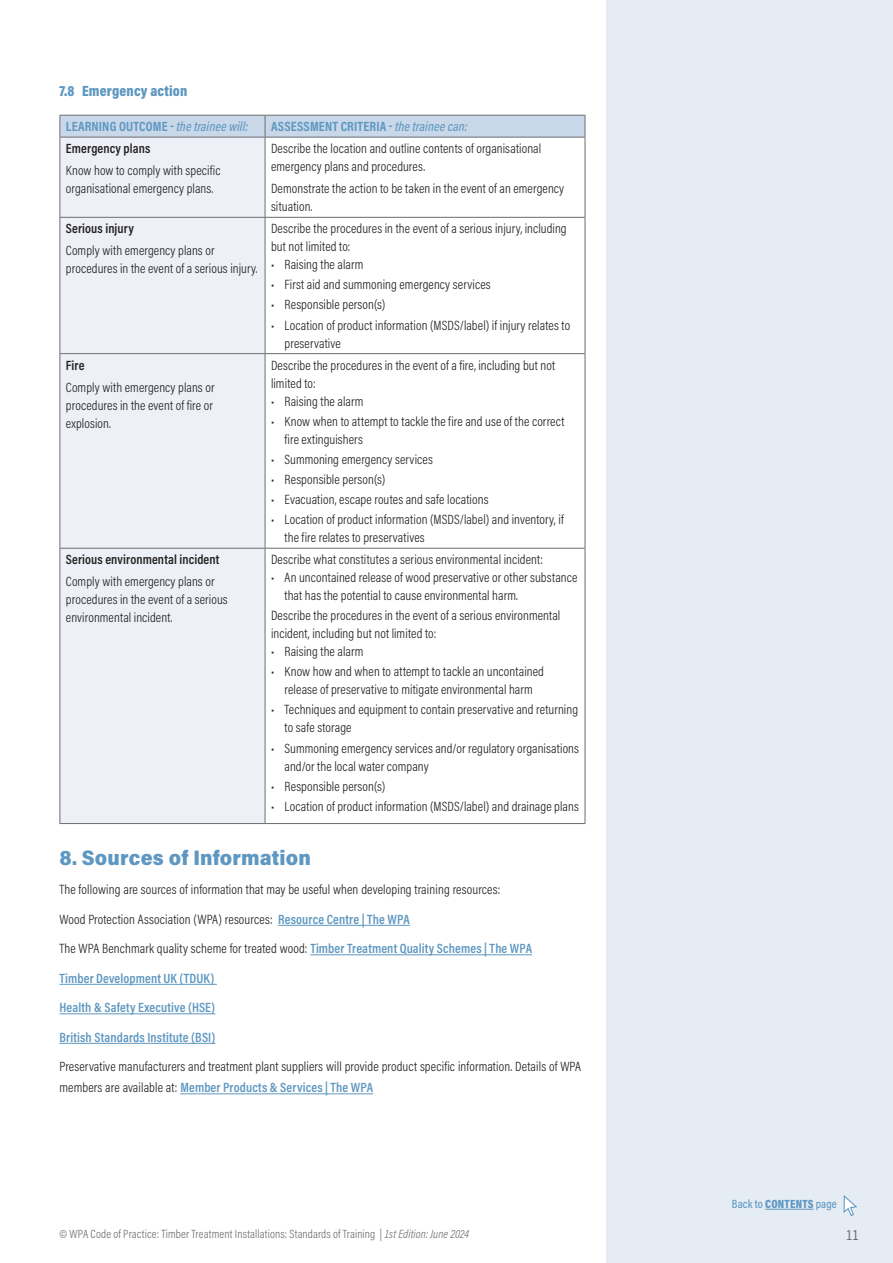
<style>
.page{position:relative;width:893px;height:1263px;background:#fff}
.page>*{position:absolute;margin:0;border:0;box-sizing:border-box;transform-origin:0 0}
.t1{font:900 21px "Acumin Pro Semi Cond";letter-spacing:.01em;color:#5e97c1}
.t2{font:900 15px "Acumin Pro Cond";letter-spacing:.01em;color:#5e97c1}
.t3{font:15px "Acumin Pro Cond";color:#6c6d70}
.t4{font:300 13.5px/18px "Acumin Pro Cond";letter-spacing:.01em;color:#231f20}
.t5{font:700 13.5px "Acumin Pro Cond";letter-spacing:.015em;color:#5e97c1}
.t6{font:600 13.5px "Acumin Pro Cond";letter-spacing:.01em;color:#231f20}
.t7{font:300 12px "Acumin Pro Cond";letter-spacing:.01em;color:#6c6d70}
.t8{font:500 12px "Acumin Pro Cond";letter-spacing:.01em;color:#5e97c1}
.s1{font-weight:500;font-style:italic}
.s2{font-weight:600;color:#5e97c1}
.s3{font-weight:900}
.s4{font-style:italic}
</style>
<div class="page">
<div style="left:607px;top:1px;width:286px;height:1262px;background:#e5ecf4"></div>
<hr style="left:278px;top:925px;width:132px;height:1px;background:#5e97c1">
<hr style="left:310px;top:954px;width:222px;height:1px;background:#5e97c1">
<hr style="left:60px;top:984px;width:157px;height:1px;background:#5e97c1">
<hr style="left:60px;top:1013px;width:155px;height:1px;background:#5e97c1">
<hr style="left:60px;top:1043px;width:155px;height:1px;background:#5e97c1">
<hr style="left:180px;top:1093px;width:193px;height:1px;background:#5e97c1">
<div style="left:61px;top:138px;width:204px;height:685px;background:#edf1f7"></div>
<hr style="left:60px;top:137px;width:205px;height:1px;background:#6c6d70">
<hr style="left:60px;top:137px;width:1px;height:80px;background:#6c6d70">
<hr style="left:60px;top:217px;width:205px;height:1px;background:#6c6d70">
<hr style="left:60px;top:218px;width:1px;height:135px;background:#6c6d70">
<hr style="left:60px;top:353px;width:205px;height:1px;background:#6c6d70">
<hr style="left:60px;top:354px;width:1px;height:194px;background:#6c6d70">
<hr style="left:60px;top:548px;width:205px;height:1px;background:#6c6d70">
<hr style="left:60px;top:549px;width:1px;height:274px;background:#6c6d70">
<hr style="left:60px;top:823px;width:205px;height:1px;background:#6c6d70">
<svg style="left:60px;top:115px;width:526px;height:22px"></svg>
<hr style="left:265px;top:137px;width:320px;height:1px;background:#6c6d70">
<hr style="left:265px;top:137px;width:1px;height:80px;background:#6c6d70">
<hr style="left:585px;top:137px;width:1px;height:80px;background:#6c6d70">
<hr style="left:265px;top:217px;width:320px;height:1px;background:#6c6d70">
<hr style="left:265px;top:218px;width:1px;height:135px;background:#6c6d70">
<hr style="left:585px;top:218px;width:1px;height:135px;background:#6c6d70">
<hr style="left:265px;top:353px;width:320px;height:1px;background:#6c6d70">
<hr style="left:265px;top:354px;width:1px;height:194px;background:#6c6d70">
<hr style="left:585px;top:354px;width:1px;height:194px;background:#6c6d70">
<hr style="left:265px;top:548px;width:320px;height:1px;background:#6c6d70">
<hr style="left:265px;top:549px;width:1px;height:274px;background:#6c6d70">
<hr style="left:585px;top:549px;width:1px;height:274px;background:#6c6d70">
<hr style="left:265px;top:823px;width:320px;height:1px;background:#6c6d70">
<svg style="left:843px;top:1195px;width:14px;height:21px"></svg>
<hr style="left:765px;top:1209px;width:49px;height:1px;background:#5e97c1">
<p class="t2" style="left:60px;top:81px;width:129px">7.8 Emergency action</p>
<p class="t5" style="left:66px;top:118px;width:184px">LEARNING OUTCOME - <span class="s1">the trainee will:</span></p>
<p class="t5" style="left:271px;top:118px;width:198px">ASSESSMENT CRITERIA - <span class="s1">the trainee can:</span></p>
<p class="t6" style="left:66px;top:140px;width:86px">Emergency plans</p>
<p class="t4" style="left:66px;top:161px;width:156px">Know how to comply with specific organisational emergency plans.</p>
<p class="t4" style="left:271px;top:139px;width:272px">Describe the location and outline contents of organisational emergency plans and procedures.</p>
<p class="t4" style="left:271px;top:179px;width:295px">Demonstrate the action to be taken in the event of an emergency situation.</p>
<p class="t6" style="left:66px;top:220px;width:69px">Serious injury</p>
<p class="t4" style="left:66px;top:242px;width:193px">Comply with emergency plans or procedures in the event of a serious injury.</p>
<p class="t6" style="left:66px;top:356px;width:20px">Fire</p>
<p class="t4" style="left:66px;top:378px;width:150px">Comply with emergency plans or procedures in the event of fire or explosion.</p>
<p class="t4" style="left:271px;top:219px;width:297px">Describe the procedures in the event of a serious injury, including but not limited to:</p>
<p class="t4" style="left:271px;top:255px;width:94px">• Raising the alarm</p>
<p class="t4" style="left:271px;top:275px;width:221px">• First aid and summoning emergency services</p>
<p class="t4" style="left:271px;top:296px;width:116px">• Responsible person(s)</p>
<p class="t4" style="left:285px;top:316px;width:287px;text-indent:-14px">• Location of product information (MSDS/label) if injury relates to preservative</p>
<p class="t4" style="left:271px;top:356px;width:286px">Describe the procedures in the event of a fire, including but not limited to:</p>
<p class="t4" style="left:271px;top:392px;width:94px">• Raising the alarm</p>
<p class="t4" style="left:285px;top:412px;width:281px;text-indent:-14px">• Know when to attempt to tackle the fire and use of the correct fire extinguishers</p>
<p class="t4" style="left:271px;top:450px;width:163px">• Summoning emergency services</p>
<p class="t4" style="left:271px;top:470px;width:116px">• Responsible person(s)</p>
<p class="t4" style="left:271px;top:490px;width:219px">• Evacuation, escape routes and safe locations</p>
<p class="t4" style="left:285px;top:510px;width:281px;text-indent:-14px">• Location of product information (MSDS/label) and inventory, if the fire relates to preservatives</p>
<p class="t4" style="left:271px;top:550px;width:273px">Describe what constitutes a serious environmental incident:</p>
<p class="t4" style="left:285px;top:568px;width:294px;text-indent:-14px">• An uncontained release of wood preservative or other substance that has the potential to cause environmental harm.</p>
<p class="t4" style="left:271px;top:606px;width:291px">Describe the procedures in the event of a serious environmental incident, including but not limited to:</p>
<p class="t4" style="left:271px;top:642px;width:94px">• Raising the alarm</p>
<p class="t4" style="left:271px;top:662px;width:274px;text-align:center">• Know how and when to attempt to tackle an uncontained release of preservative to mitigate environmental harm</p>
<p class="t4" style="left:285px;top:700px;width:295px;text-indent:-14px">• Techniques and equipment to contain preservative and returning to safe storage</p>
<p class="t4" style="left:285px;top:739px;width:296px;text-indent:-14px">• Summoning emergency services and/or regulatory organisations and/or the local water company</p>
<p class="t4" style="left:271px;top:777px;width:116px">• Responsible person(s)</p>
<p class="t4" style="left:271px;top:797px;width:309px">• Location of product information (MSDS/label) and drainage plans</p>
<h1 class="t1" style="left:60px;top:843px;width:253px">8. Sources of Information</h1>
<p class="t4" style="left:60px;top:875px;width:474px;line-height:29.5px">The following are sources of information that may be useful when developing training resources:<br>Wood Protection Association (WPA) resources: <span class="s2">Resource Centre | The WPA<br></span>The WPA Benchmark quality scheme for treated wood: <span class="s2">Timber Treatment Quality Schemes | The WPA Timber Development UK (TDUK)<br>Health &amp; Safety Executive (HSE)<br>British Standards Institute (BSI)</span></p>
<p class="t4" style="left:60px;top:1056px;width:523px;line-height:21px">Preservative manufacturers and treatment plant suppliers will provide product specific information. Details of WPA members are available at: <span class="s2">Member Products &amp; Services | The WPA</span></p>
<p class="t6" style="left:66px;top:551px;width:155px">Serious environmental incident</p>
<p class="t4" style="left:66px;top:572px;width:163px">Comply with emergency plans or procedures in the event of a serious environmental incident.</p>
<p class="t8" style="left:732px;top:1196px;width:106px">Back to <span class="s3">CONTENTS</span> page</p>
<p class="t7" style="left:60px;top:1226px;width:411px">© WPA Code of Practice: Timber Treatment Installations: Standards of Training | <span class="s4">1st Edition: June 2024</span></p>
<p class="t3" style="left:846px;top:1225px;width:14px">11</p>
</div>
